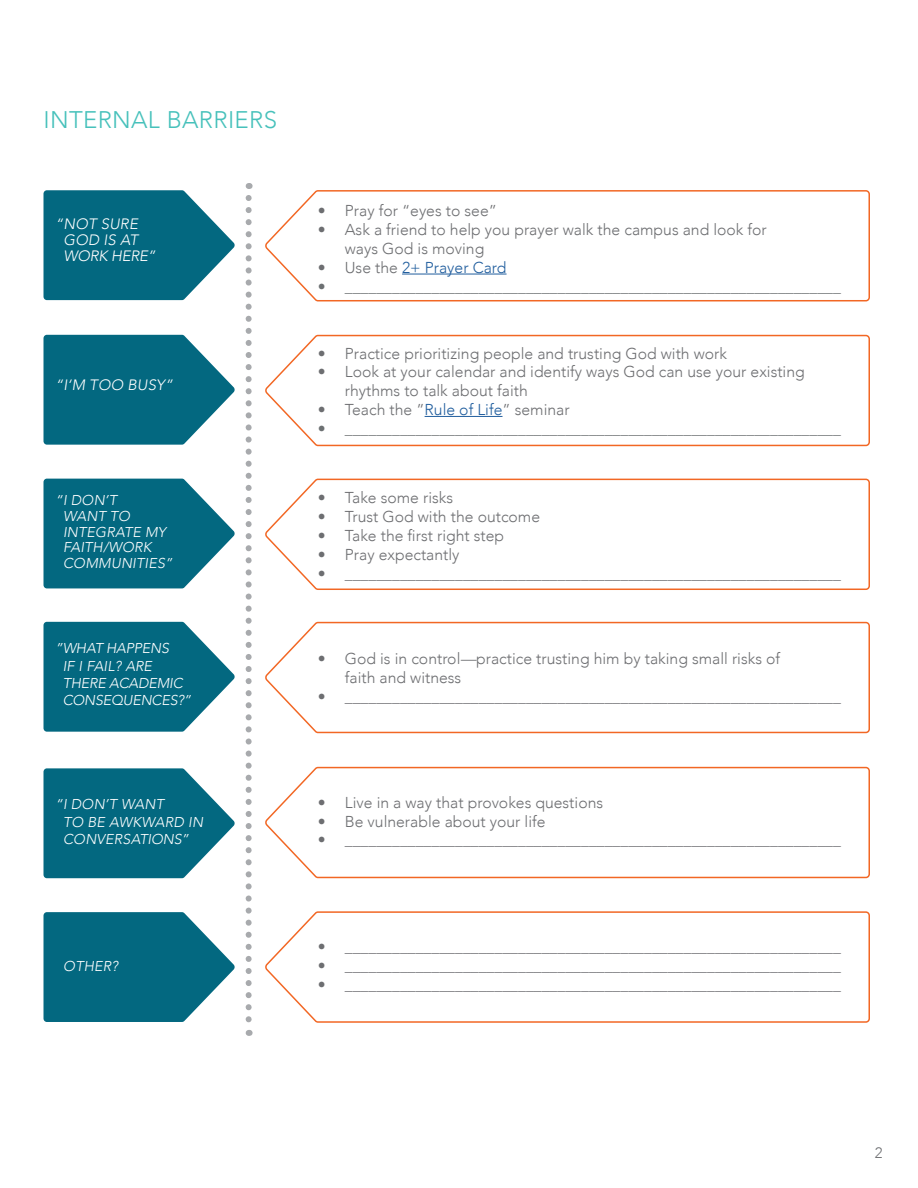
<style>
.page{position:relative;width:918px;height:1188px;background:#fff}
.page>*{position:absolute;margin:0;border:0;box-sizing:border-box;transform-origin:0 0}
.t1{font:300 24px "Avenir";letter-spacing:.015em;color:#47c1bb}
.t2{font:300 15.75px/18.9px "Avenir";color:#6d6e71}
.t3{font:300 15.75px "Avenir";color:#6c7072}
.t4{font:300 15.75px "Avenir";color:#215e9e}
.t5{font:italic 300 15px/15.8px "Avenir";letter-spacing:.015em;color:#fff}
.t6{font:300 15px "Avenir";color:#6d6e71}
.t7{font:italic 300 14.25px/15.8px "Avenir";letter-spacing:.015em;color:#fff}
.t8{font:italic 300 14.25px/17.1px "Avenir";letter-spacing:-.015em;color:#fff}
.s1{color:#6d6e71}
.s2{color:#215e9e}
.s3{font-family:"Avenir LT Std";font-style:italic}
</style>
<div class="page">
<svg style="left:44px;top:335px;width:191px;height:110px;background:#247c91"></svg>
<svg style="left:44px;top:479px;width:191px;height:109px;background:#237b90"></svg>
<svg style="left:44px;top:622px;width:191px;height:110px;background:#247c91"></svg>
<svg style="left:44px;top:768px;width:191px;height:110px;background:#257c91"></svg>
<svg style="left:44px;top:912px;width:191px;height:110px;background:#247c90"></svg>
<svg style="left:44px;top:190px;width:191px;height:110px;background:#247c91"></svg>
<svg style="left:265px;top:190px;width:605px;height:112px"></svg>
<svg style="left:246px;top:198px;width:6px;height:838px"></svg>
<svg style="left:265px;top:334px;width:605px;height:113px"></svg>
<svg style="left:265px;top:478px;width:605px;height:112px"></svg>
<svg style="left:265px;top:621px;width:605px;height:113px"></svg>
<hr style="left:425px;top:416px;width:78px;height:1px;background:#215e9e">
<svg style="left:265px;top:766px;width:605px;height:113px"></svg>
<svg style="left:265px;top:911px;width:605px;height:112px"></svg>
<h1 class="t1" style="left:44px;top:105px;width:235px">INTERNAL BARRIERS</h1>
<p class="t5" style="left:63px;top:216px;width:94px;text-indent:-8px">“NOT SURE<br>GOD IS AT<br>WORK HERE”</p>
<p class="t5" style="left:56px;top:377px;width:119px">“I‘M TOO BUSY”</p>
<p class="t7" style="left:63px;top:492px;width:111px;text-indent:-8px">“I DON’T<br>WANT TO<br>INTEGRATE MY<br>FAITH/WORK<br>COMMUNITIES”</p>
<p class="t8" style="left:63px;top:640px;width:130px;text-indent:-7px">”WHAT HAPPENS<br>IF I FAIL? ARE<br>THERE ACADEMIC<br>CONSEQUENCES?”</p>
<p class="t7" style="left:63px;top:796px;width:141px;line-height:17.1px;text-indent:-8px">“I DON’T WANT<br>TO BE AWKWARD IN<br>CONVERSATIONS”</p>
<p class="t7" style="left:63px;top:958px;width:56px">OTHER?</p>
<p class="t2" style="left:318px;top:201px;width:181px">• Pray for “eyes to see”</p>
<p class="t2" style="left:345px;top:220px;width:424px;text-indent:-27px">• Ask a friend to help you prayer walk the campus and look for ways God is moving</p>
<p class="t4" style="left:318px;top:258px;width:190px"><span class="s1">• Use the</span> 2+ Prayer Card</p>
<p class="t3" style="left:318px;top:277px;width:525px">• _______________________________________________________________</p>
<p class="t2" style="left:318px;top:344px;width:411px">• Practice prioritizing people and trusting God with work</p>
<p class="t2" style="left:345px;top:363px;width:461px;text-indent:-27px">• Look at your calendar and identify ways God can use your existing rhythms to talk about faith</p>
<p class="t2" style="left:318px;top:400px;width:253px">• Teach the ”<span class="s2">Rule of Life</span>” seminar</p>
<p class="t3" style="left:318px;top:419px;width:525px">• _______________________________________________________________</p>
<p class="t2" style="left:318px;top:488px;width:137px">• Take some risks</p>
<p class="t2" style="left:318px;top:507px;width:224px">• Trust God with the outcome</p>
<p class="t2" style="left:318px;top:526px;width:188px">• Take the first right step</p>
<p class="t2" style="left:318px;top:545px;width:143px">• Pray expectantly</p>
<p class="t2" style="left:318px;top:564px;width:525px">• _______________________________________________________________</p>
<p class="t2" style="left:345px;top:649px;width:437px;text-indent:-27px">• God is in control<span class="s3">—</span>practice trusting him by taking small risks of faith and witness</p>
<p class="t2" style="left:318px;top:687px;width:525px">• _______________________________________________________________</p>
<p class="t2" style="left:318px;top:793px;width:287px">• Live in a way that provokes questions</p>
<p class="t2" style="left:318px;top:812px;width:229px">• Be vulnerable about your life</p>
<p class="t2" style="left:318px;top:831px;width:525px">• _______________________________________________________________</p>
<p class="t2" style="left:318px;top:938px;width:525px">• _______________________________________________________________</p>
<p class="t2" style="left:318px;top:956px;width:525px">• _______________________________________________________________</p>
<p class="t2" style="left:318px;top:975px;width:525px">• _______________________________________________________________</p>
<p class="t6" style="left:875px;top:1144px;width:9px">2</p>
</div>
